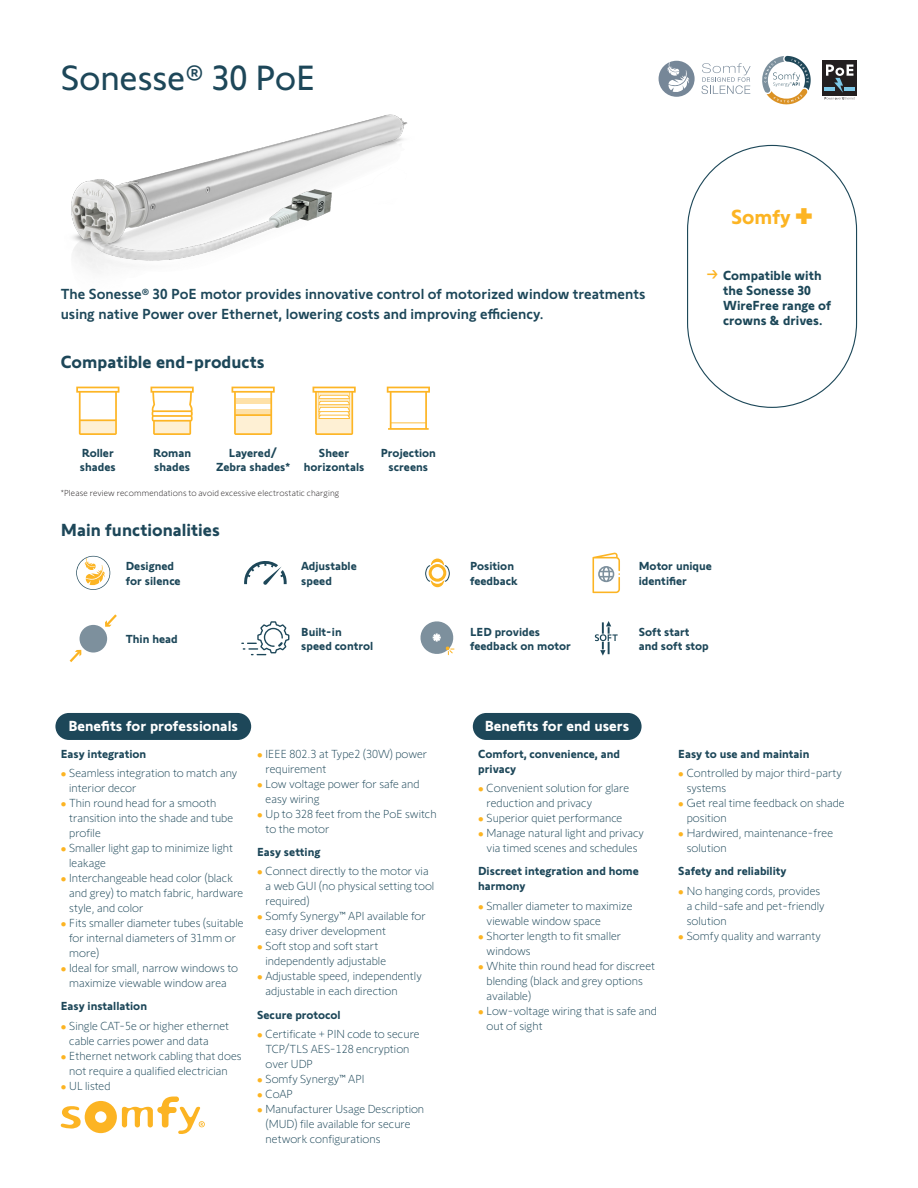
<style>
.page{position:relative;width:918px;height:1188px;background:#fff}
.page>*{position:absolute;margin:0;border:0;box-sizing:border-box;transform-origin:0 0}
.t1{font:36px "Somfy Sans";color:#1d4759}
.t2{font:700 21px "Somfy Sans";color:#fcb423}
.t3{font:700 18px "Somfy Sans";color:#1d4759}
.t4{font:500 15px/19.5px "Somfy Sans";color:#1d4759}
.t5{font:700 15px "Somfy Sans";color:#fff}
.t6{font:700 13.5px/15px "Somfy Sans";color:#1c4758}
.t7{font:300 12px/15px "Somfy Sans";color:#1d4759}
.BENEFITS_gras{font:700 12px/14.4px "Somfy Sans";color:#1d4759}
.t8{font:300 9px "Somfy Sans";letter-spacing:.01em;color:#231f20}
.s1{font-weight:400;font-size:18px;color:#fcb423}
</style>
<div class="page">
<svg style="left:76px;top:387px;width:43px;height:48px"></svg>
<svg style="left:151px;top:387px;width:43px;height:48px"></svg>
<svg style="left:232px;top:387px;width:43px;height:48px"></svg>
<svg style="left:313px;top:387px;width:43px;height:48px"></svg>
<svg style="left:387px;top:387px;width:43px;height:43px"></svg>
<svg style="left:76px;top:556px;width:34px;height:34px"></svg>
<svg style="left:244px;top:561px;width:43px;height:24px"></svg>
<svg style="left:425px;top:558px;width:25px;height:30px"></svg>
<svg style="left:592px;top:553px;width:28px;height:40px"></svg>
<div style="left:80px;top:625px;width:27px;height:28px;background:#7d909d;border-radius:50%"></div>
<svg style="left:105px;top:614px;width:12px;height:13px"></svg>
<svg style="left:69px;top:649px;width:13px;height:13px"></svg>
<svg style="left:241px;top:621px;width:48px;height:34px"></svg>
<svg style="left:420px;top:621px;width:35px;height:35px"></svg>
<svg style="left:595px;top:621px;width:23px;height:35px"></svg>
<div style="left:55px;top:713px;width:196px;height:27px;background:#1d4759;border-radius:14px"></div>
<div style="left:473px;top:713px;width:169px;height:27px;background:#1d4759;border-radius:14px"></div>
<div style="left:659px;top:61px;width:36px;height:36px;background:#768798;border-radius:50%"></div>
<svg style="left:667px;top:62px;width:22px;height:31px"></svg>
<svg style="left:702px;top:63px;width:49px;height:31px"></svg>
<div style="left:822px;top:61px;width:35px;height:35px;background:#231f20"></div>
<svg style="left:825px;top:64px;width:30px;height:36px"></svg>
<svg style="left:762px;top:56px;width:49px;height:48px"></svg>
<img style="left:71px;top:114px;width:337px;height:156px">
<svg style="left:60px;top:1097px;width:145px;height:37px"></svg>
<p class="t1" style="left:61px;top:50px;width:256px">Sonesse® 30 PoE</p>
<p class="t4" style="left:61px;top:283px;width:587px">The Sonesse® 30 PoE motor provides innovative control of motorized window treatments using native Power over Ethernet, lowering costs and improving efficiency.</p>
<p class="t3" style="left:61px;top:347px;width:205px">Compatible end-products</p>
<p class="BENEFITS_gras" style="left:80px;top:444px;width:38px">Roller shades</p>
<p class="BENEFITS_gras" style="left:153px;top:444px;width:40px">Roman shades</p>
<p class="BENEFITS_gras" style="left:216px;top:444px;width:76px;text-align:center">Layered/<br>Zebra shades*</p>
<p class="BENEFITS_gras" style="left:304px;top:444px;width:62px;text-align:center">Sheer horizontals</p>
<p class="BENEFITS_gras" style="left:381px;top:444px;width:57px;text-align:center">Projection screens</p>
<p class="t8" style="left:61px;top:486px;width:280px">*Please review recommendations to avoid excessive electrostatic charging</p>
<p class="t3" style="left:61px;top:515px;width:161px">Main functionalities</p>
<p class="t2" style="left:731px;top:200px;width:83px">Somfy ✚</p>
<p class="t6" style="left:723px;top:267px;width:110px;text-indent:-17px"><span class="s1">→</span> Compatible with the Sonesse 30<br>WireFree range of crowns &amp; drives.</p>
<p class="BENEFITS_gras" style="left:126px;top:558px;width:56px">Designed for silence</p>
<p class="BENEFITS_gras" style="left:301px;top:558px;width:57px">Adjustable speed</p>
<p class="BENEFITS_gras" style="left:470px;top:558px;width:49px">Position feedback</p>
<p class="BENEFITS_gras" style="left:639px;top:558px;width:75px">Motor unique identifier</p>
<p class="BENEFITS_gras" style="left:126px;top:630px;width:54px">Thin head</p>
<p class="BENEFITS_gras" style="left:301px;top:623px;width:74px">Built-in speed control</p>
<p class="BENEFITS_gras" style="left:470px;top:623px;width:103px">LED provides feedback on motor</p>
<p class="BENEFITS_gras" style="left:639px;top:623px;width:71px">Soft start and soft stop</p>
<p class="t5" style="left:68px;top:714px;width:171px">Benefits for professionals</p>
<p class="t5" style="left:485px;top:714px;width:146px">Benefits for end users</p>
<p class="BENEFITS_gras" style="left:61px;top:745px;width:87px">Easy integration</p>
<p class="t7" style="left:69px;top:764px;width:170px">Seamless integration to match any interior decor</p>
<p class="t7" style="left:69px;top:794px;width:165px">Thin round head for a smooth transition into the shade and tube profile</p>
<p class="t7" style="left:69px;top:839px;width:165px">Smaller light gap to minimize light leakage</p>
<p class="t7" style="left:69px;top:869px;width:176px">Interchangeable head color (black and grey) to match fabric, hardware style, and color</p>
<p class="t7" style="left:69px;top:914px;width:176px">Fits smaller diameter tubes (suitable for internal diameters of 31mm or more)</p>
<p class="t7" style="left:69px;top:959px;width:170px">Ideal for small, narrow windows to maximize viewable window area</p>
<p class="BENEFITS_gras" style="left:61px;top:998px;width:88px">Easy installation</p>
<p class="t7" style="left:69px;top:1017px;width:162px">Single CAT-5e or higher ethernet cable carries power and data</p>
<p class="t7" style="left:69px;top:1047px;width:174px">Ethernet network cabling that does not require a qualified electrician</p>
<p class="t7" style="left:69px;top:1077px;width:43px">UL listed</p>
<p class="t7" style="left:266px;top:745px;width:163px">IEEE 802.3 at Type2 (30W) power requirement</p>
<p class="t7" style="left:266px;top:775px;width:156px">Low voltage power for safe and easy wiring</p>
<p class="t7" style="left:266px;top:805px;width:173px">Up to 328 feet from the PoE switch to the motor</p>
<p class="BENEFITS_gras" style="left:257px;top:843px;width:65px">Easy setting</p>
<p class="t7" style="left:266px;top:863px;width:170px">Connect directly to the motor via a web GUI (no physical setting tool required)</p>
<p class="t7" style="left:266px;top:908px;width:162px">Somfy Synergy™ API available for easy driver development</p>
<p class="t7" style="left:266px;top:938px;width:122px">Soft stop and soft start independently adjustable</p>
<p class="t7" style="left:266px;top:968px;width:158px">Adjustable speed, independently adjustable in each direction</p>
<p class="BENEFITS_gras" style="left:257px;top:1006px;width:85px">Secure protocol</p>
<p class="t7" style="left:266px;top:1025px;width:156px">Certificate + PIN code to secure<br>TCP/TLS AES-128 encryption over UDP</p>
<p class="t7" style="left:266px;top:1070px;width:101px">Somfy Synergy™ API</p>
<p class="t7" style="left:266px;top:1085px;width:29px">CoAP</p>
<p class="t7" style="left:266px;top:1100px;width:160px">Manufacturer Usage Description (MUD) file available for secure network configurations</p>
<p class="BENEFITS_gras" style="left:478px;top:745px;width:144px;line-height:15px">Comfort, convenience, and privacy</p>
<p class="t7" style="left:487px;top:779px;width:144px">Convenient solution for glare reduction and privacy</p>
<p class="t7" style="left:487px;top:809px;width:137px">Superior quiet performance</p>
<p class="t7" style="left:487px;top:824px;width:159px">Manage natural light and privacy via timed scenes and schedules</p>
<p class="BENEFITS_gras" style="left:478px;top:862px;width:162px;line-height:15px">Discreet integration and home harmony</p>
<p class="t7" style="left:487px;top:897px;width:148px">Smaller diameter to maximize viewable window space</p>
<p class="t7" style="left:487px;top:927px;width:136px">Shorter length to fit smaller windows</p>
<p class="t7" style="left:487px;top:957px;width:170px">White thin round head for discreet blending (black and grey options available)</p>
<p class="t7" style="left:487px;top:1002px;width:172px">Low-voltage wiring that is safe and out of sight</p>
<p class="BENEFITS_gras" style="left:678px;top:745px;width:133px">Easy to use and maintain</p>
<p class="t7" style="left:687px;top:764px;width:157px">Controlled by major third-party systems</p>
<p class="t7" style="left:687px;top:794px;width:159px">Get real time feedback on shade position</p>
<p class="t7" style="left:687px;top:824px;width:148px">Hardwired, maintenance-free solution</p>
<p class="BENEFITS_gras" style="left:678px;top:863px;width:110px">Safety and reliability</p>
<p class="t7" style="left:687px;top:882px;width:139px">No hanging cords, provides a child-safe and pet-friendly solution</p>
<p class="t7" style="left:687px;top:927px;width:136px">Somfy quality and warranty</p>
</div>
